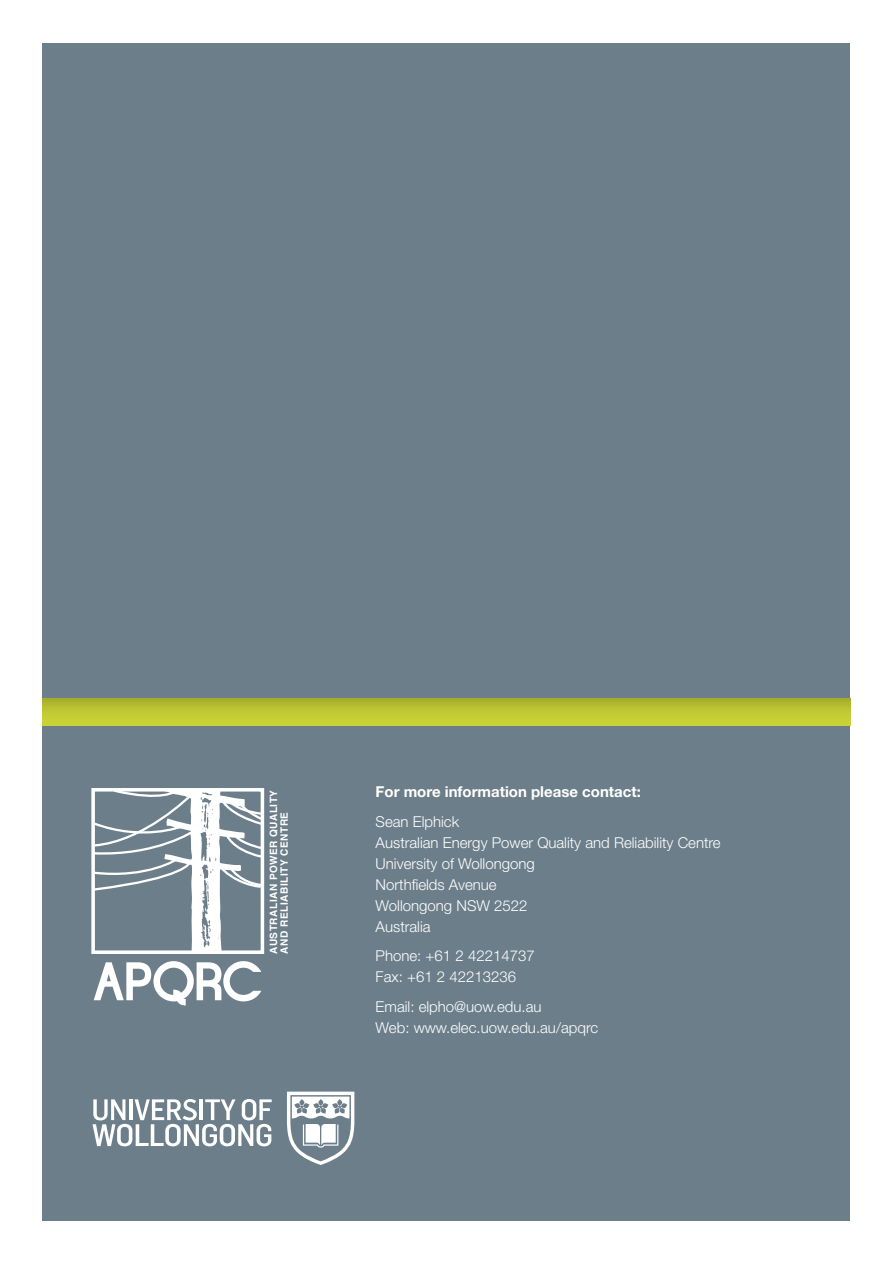
<style>
.page{position:relative;width:893px;height:1263px;background:#fff}
.page>*{position:absolute;margin:0;border:0;box-sizing:border-box;transform-origin:0 0}
.t1{font:300 15px/21px "Helvetica Neue LT Std";color:#fff}
.t2{font:700 15px "Helvetica Neue LT Std";color:#fff}
.t3{font:700 10.05px/10.6px "Helvetica";letter-spacing:.05em;color:#fff}
</style>
<div class="page">
<div style="left:43px;top:43px;width:807px;height:1177px;background:#6b7e89"></div>
<svg style="left:43px;top:699px;width:807px;height:27px;background:#bdc632"></svg>
<svg style="left:96px;top:788px;width:169px;height:163px"></svg>
<svg style="left:94px;top:961px;width:167px;height:44px"></svg>
<div style="left:91px;top:788px;width:173px;height:166px;border:4px solid #fff"></div>
<svg style="left:93px;top:1099px;width:179px;height:47px"></svg>
<svg style="left:287px;top:1091px;width:67px;height:74px"></svg>
<p class="t3" style="left:268px;top:954px;width:165px;rotate:-90deg">AUSTRALIAN POWER QUALITY<br>AND RELIABILITY CENTRE</p>
<p class="t2" style="left:376px;top:783px;width:267px">For more information please contact:</p>
<p class="t1" style="left:376px;top:811px;width:347px">Sean Elphick<br>Australian Energy Power Quality and Reliability Centre<br>University of Wollongong<br>Northfields Avenue<br>Wollongong NSW 2522<br>Australia</p>
<p class="t1" style="left:376px;top:945px;width:161px">Phone: +61 2 42214737<br>Fax: +61 2 42213236</p>
<p class="t1" style="left:376px;top:996px;width:224px">Email: elpho@uow.edu.au<br>Web: www.elec.uow.edu.au/apqrc</p>
</div>
